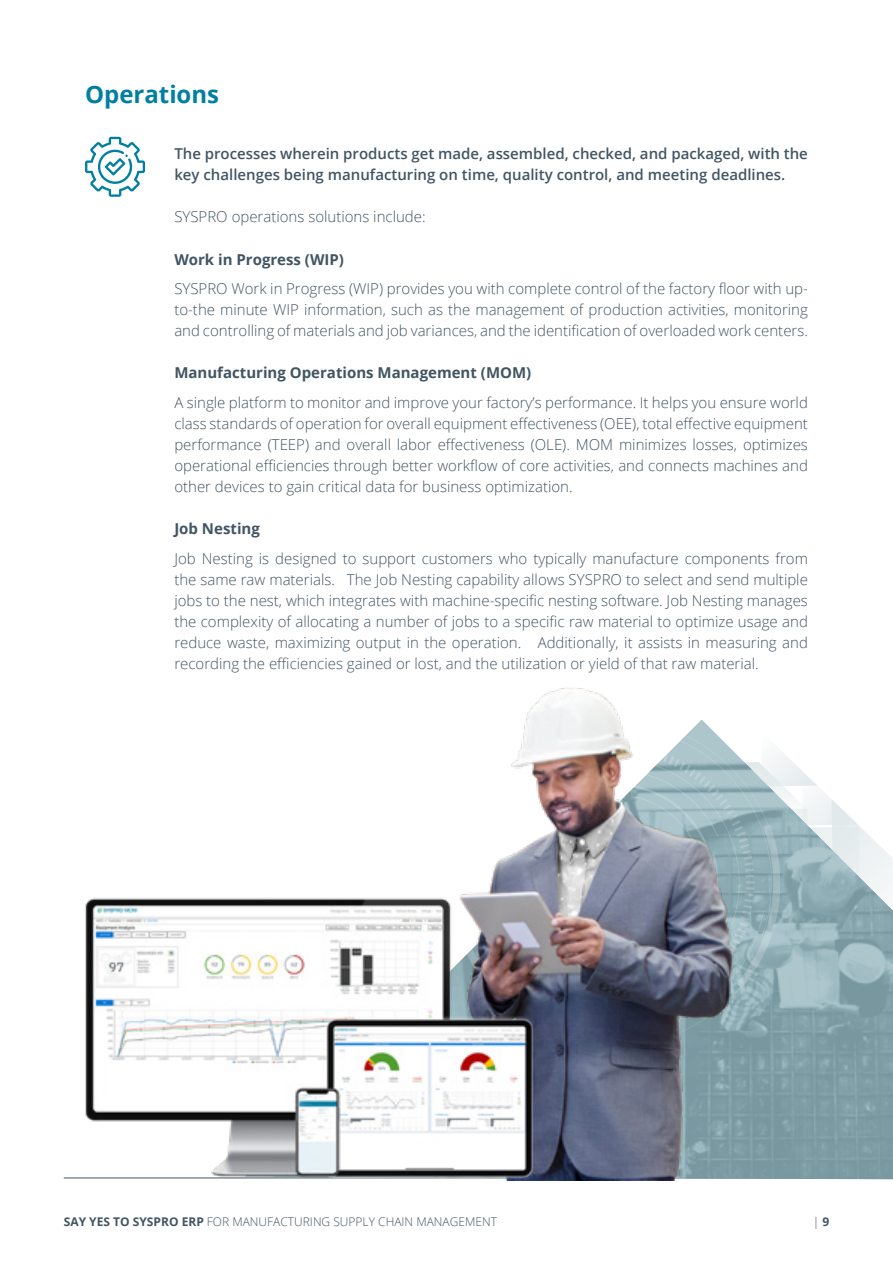
<style>
.page{position:relative;width:893px;height:1263px;background:#fff}
.page>*{position:absolute;margin:0;border:0;box-sizing:border-box;transform-origin:0 0}
.t1{font:700 24px "Open Sans";color:#007fa3}
.t2{font:300 15px/21px "Open Sans";color:#425563;text-align:justify}
.t3{font:600 15px/21px "Open Sans";color:#425563}
.t4{font:700 15px "Open Sans";color:#425563}
.t5{font:300 12px "Open Sans";color:#425563}
.s1{font-weight:700}
</style>
<div class="page">
<hr style="left:64px;top:1177px;width:765px;height:1px;background:#425563">
<svg style="left:85px;top:137px;width:60px;height:60px"></svg>
<div style="left:769px;top:1048px;width:124px;height:131px;background:#7d9ca4"></div>
<svg style="left:769px;top:751px;width:124px;height:297px"></svg>
<img style="left:494px;top:688px;width:275px;height:492px">
<img style="left:82px;top:869px;width:454px;height:312px">
<h1 class="t1" style="left:85px;top:78px;width:136px">Operations</h1>
<p class="t3" style="left:174px;top:143px;width:635px">The processes wherein products get made, assembled, checked, and packaged, with the key challenges being manufacturing on time, quality control, and meeting deadlines.</p>
<p class="t2" style="left:174px;top:206px;width:253px">SYSPRO operations solutions include:</p>
<p class="t4" style="left:174px;top:249px;width:171px">Work in Progress (WIP)</p>
<p class="t2" style="left:174px;top:278px;width:635px">SYSPRO Work in Progress (WIP) provides you with complete control of the factory floor with up&shy;to-the minute WIP information, such as the management of production activities, monitoring and controlling of materials and job variances, and the identification of overloaded work centers.</p>
<p class="t4" style="left:174px;top:362px;width:358px">Manufacturing Operations Management (MOM)</p>
<p class="t2" style="left:174px;top:391px;width:635px">A single platform to monitor and improve your factory’s performance. It helps you ensure world class standards of operation for overall equipment effectiveness (OEE), total effective equipment performance (TEEP) and overall labor effectiveness (OLE). MOM minimizes losses, optimizes operational efficiencies through better workflow of core activities, and connects machines and other devices to gain critical data for business optimization.</p>
<p class="t4" style="left:174px;top:518px;width:87px">Job Nesting</p>
<p class="t2" style="left:174px;top:547px;width:635px">Job Nesting is designed to support customers who typically manufacture components from the same raw materials. The Job Nesting capability allows SYSPRO to select and send multiple jobs to the nest, which integrates with machine-specific nesting software. Job Nesting manages the complexity of allocating a number of jobs to a specific raw material to optimize usage and reduce waste, maximizing output in the operation. Additionally, it assists in measuring and recording the efficiencies gained or lost, and the utilization or yield of that raw material.</p>
<p class="t5" style="left:64px;top:1214px;width:435px"><span class="s1">SAY YES TO SYSPRO ERP</span> FOR MANUFACTURING SUPPLY CHAIN MANAGEMENT</p>
<p class="t5" style="left:813px;top:1213px;width:18px">| <span class="s1">9</span></p>
</div>
